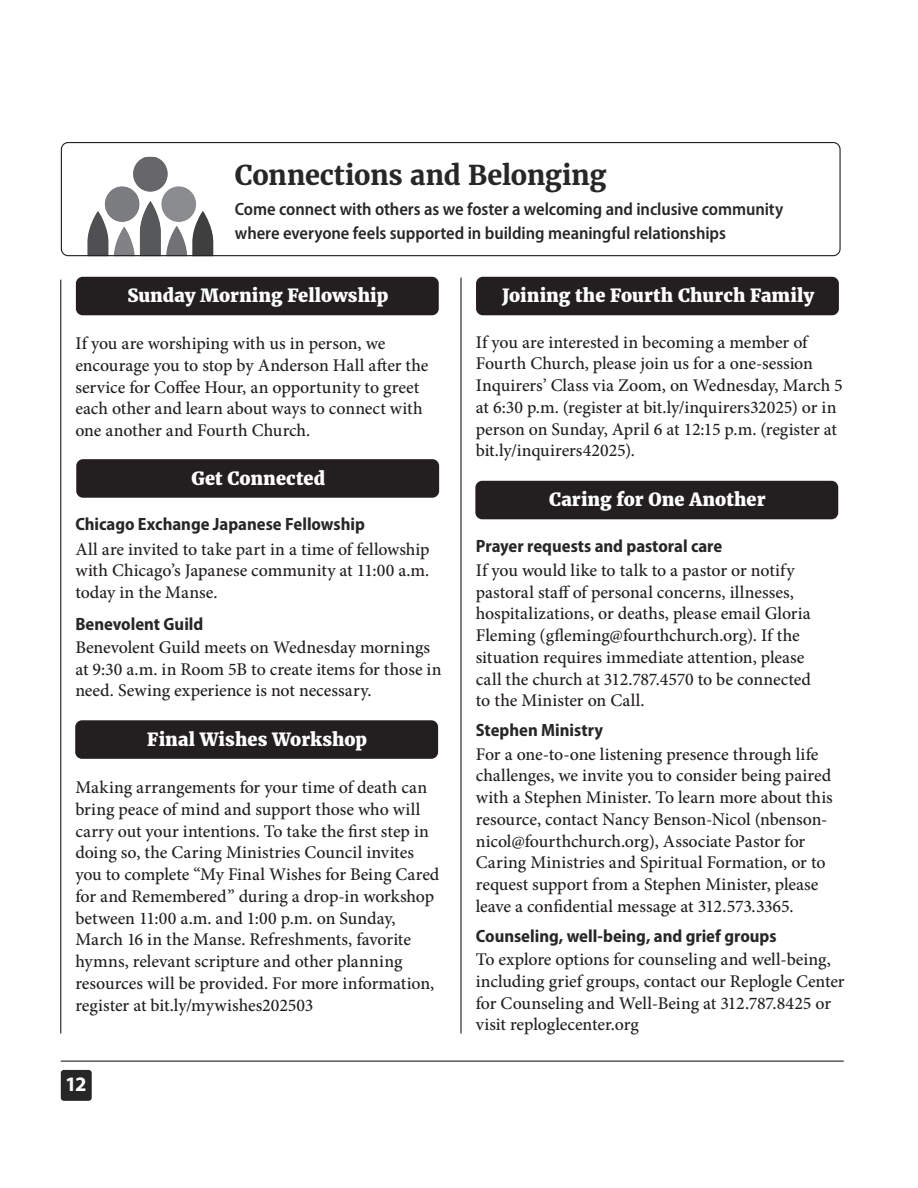
<style>
.page{position:relative;width:918px;height:1188px;background:#fff}
.page>*{position:absolute;margin:0;border:0;box-sizing:border-box;transform-origin:0 0}
.t1{font:700 27px "Merriweather";letter-spacing:-.01em;color:#272728}
.t2{font:700 20.7px "Myriad Pro";color:#fff}
.t3{font:800 18px "Merriweather";color:#fff}
.t4{font:500 17.85px/21.8px "Minion Pro";letter-spacing:-.005em;color:#231f20}
.t5{font:700 semi-condensed 17.85px "Myriad Pro";color:#272728}
.t6{font:600 semi-condensed 17.85px/24px "Myriad Pro";letter-spacing:-.005em;color:#272728}
.t7{font:500 17.85px "Minion Pro";letter-spacing:.02em;color:#231f20}
</style>
<div class="page">
<div style="left:61px;top:1070px;width:31px;height:31px;background:#272728;border-radius:3px"></div>
<hr style="left:61px;top:1061px;width:783px;height:1px;background:#231f20">
<div style="left:76px;top:277px;width:363px;height:38px;background:#231f20;border-radius:7px"></div>
<hr style="left:60px;top:280px;width:1px;height:753px;background:#231f20">
<hr style="left:460px;top:278px;width:2px;height:756px;background:#231f20">
<div style="left:76px;top:459px;width:363px;height:39px;background:#231f20;border-radius:7px"></div>
<div style="left:476px;top:277px;width:363px;height:38px;background:#231f20;border-radius:7px"></div>
<div style="left:475px;top:481px;width:363px;height:38px;background:#231f20;border-radius:7px"></div>
<img style="left:87px;top:157px;width:127px;height:97px">
<div style="left:61px;top:142px;width:780px;height:114px;border:1px solid #231f20;border-radius:7px"></div>
<div style="left:75px;top:720px;width:363px;height:39px;background:#231f20;border-radius:7px"></div>
<p class="t1" style="left:235px;top:158px;width:373px">Connections and Belonging</p>
<p class="t6" style="left:235px;top:197px;width:550px">Come connect with others as we foster a welcoming and inclusive community where everyone feels supported in building meaningful relationships</p>
<p class="t3" style="left:127px;top:285px;width:262px">Sunday Morning Fellowship</p>
<p class="t4" style="left:75px;top:333px;width:355px">If you are worshiping with us in person, we encourage you to stop by Anderson Hall after the service for Coffee Hour, an opportunity to greet each other and learn about ways to connect with one another and Fourth Church.</p>
<p class="t3" style="left:191px;top:467px;width:135px">Get Connected</p>
<p class="t5" style="left:75px;top:515px;width:291px">Chicago Exchange Japanese Fellowship</p>
<p class="t7" style="left:75px;top:537px;width:356px">All are invited to take part in a time of fellowship</p>
<p class="t4" style="left:75px;top:560px;width:356px">with Chicago’s Japanese community at 11:00 a.m. today in the Manse.</p>
<p class="t5" style="left:75px;top:614px;width:130px">Benevolent Guild</p>
<p class="t4" style="left:75px;top:636px;width:368px">Benevolent Guild meets on Wednesday mornings at 9:30 a.m. in Room 5B to create items for those in need. Sewing experience is not necessary.</p>
<p class="t3" style="left:147px;top:728px;width:222px">Final Wishes Workshop</p>
<p class="t4" style="left:75px;top:777px;width:366px">Making arrangements for your time of death can bring peace of mind and support those who will carry out your intentions. To take the first step in doing so, the Caring Ministries Council invites you to complete “My Final Wishes for Being Cared for and Remembered” during a drop-in workshop between 11:00 a.m. and 1:00 p.m. on Sunday, March 16 in the Manse. Refreshments, favorite hymns, relevant scripture and other planning resources will be provided. For more information, register at bit.ly/mywishes202503</p>
<p class="t2" style="left:65px;top:1071px;width:23px">12</p>
<p class="t3" style="left:502px;top:285px;width:313px">Joining the Fourth Church Family</p>
<p class="t4" style="left:476px;top:331px;width:369px">If you are interested in becoming a member of Fourth Church, please join us for a one-session Inquirers’ Class via Zoom, on Wednesday, March 5 at 6:30 p.m. (register at bit.ly/inquirers32025) or in person on Sunday, April 6 at 12:15 p.m. (register at bit.ly/inquirers42025).</p>
<p class="t3" style="left:549px;top:489px;width:218px">Caring for One Another</p>
<p class="t5" style="left:476px;top:536px;width:248px">Prayer requests and pastoral care</p>
<p class="t4" style="left:476px;top:559px;width:337px">If you would like to talk to a pastor or notify pastoral staff of personal concerns, illnesses, hospitalizations, or deaths, please email Gloria Fleming (gfleming@fourthchurch.org). If the situation requires immediate attention, please call the church at 312.787.4570 to be connected to the Minister on Call.</p>
<p class="t5" style="left:476px;top:720px;width:129px">Stephen Ministry</p>
<p class="t4" style="left:476px;top:743px;width:358px">For a one-to-one listening presence through life challenges, we invite you to consider being paired with a Stephen Minister. To learn more about this resource, contact Nancy Benson-Nicol (nbenson&shy;nicol@fourthchurch.org), Associate Pastor for Caring Ministries and Spiritual Formation, or to request support from a Stephen Minister, please leave a confidential message at 312.573.3365.</p>
<p class="t5" style="left:476px;top:926px;width:302px">Counseling, well-being, and grief groups</p>
<p class="t4" style="left:476px;top:949px;width:370px">To explore options for counseling and well-being, including grief groups, contact our Replogle Center for Counseling and Well-Being at 312.787.8425 or visit reploglecenter.org</p>
</div>
